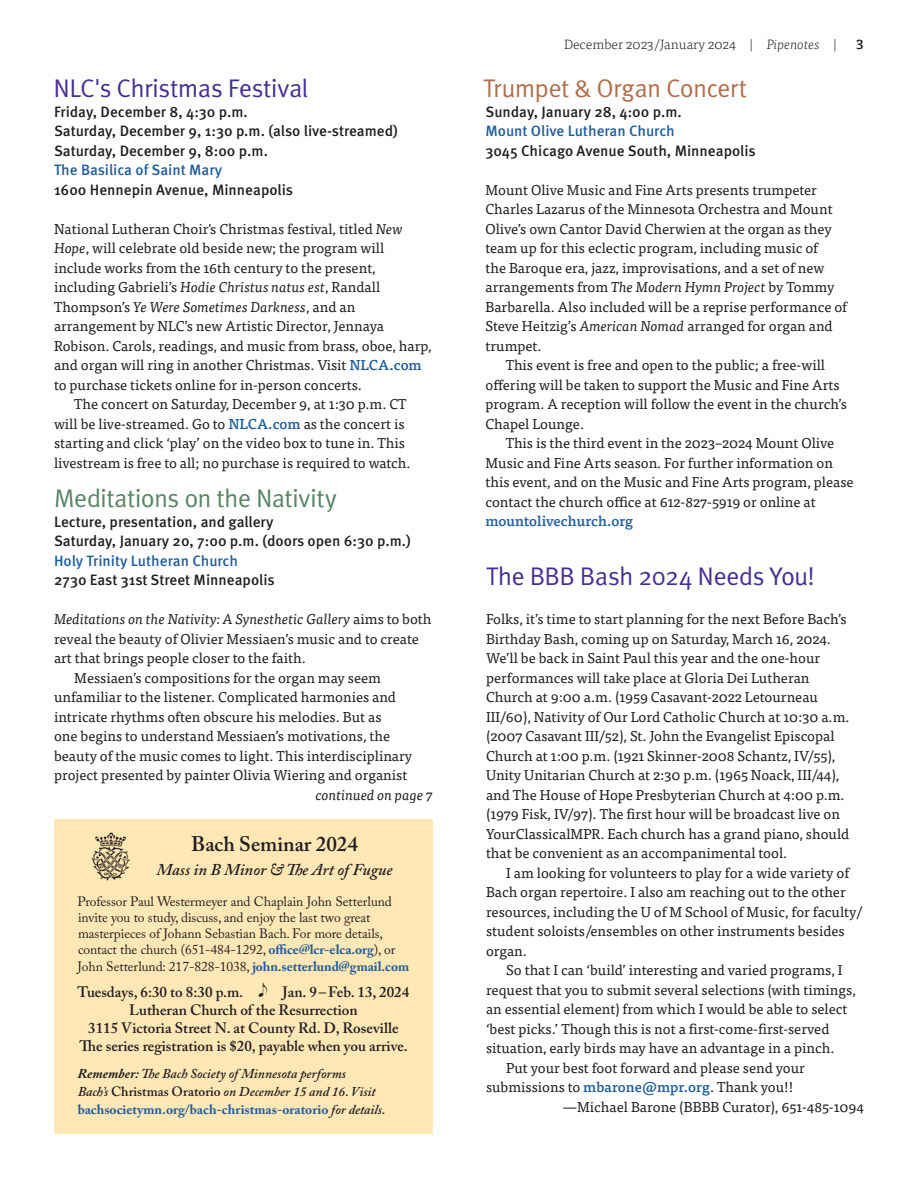
<style>
.page{position:relative;width:918px;height:1188px;background:#fff}
.page>*{position:absolute;margin:0;border:0;box-sizing:border-box;transform-origin:0 0}
.heading_interior__purple{font:25.5px "Meta Pro Norm";letter-spacing:-.025em;color:#472f92}
.t1{font:25.5px "Meta Pro Norm";letter-spacing:-.025em;color:#598466}
.t2{font:25.5px "Meta Pro Norm";letter-spacing:-.03em;color:#b16f4b}
.t3{font:600 21px "Adobe Caslon Pro";color:#231f20}
.t4{font:italic 600 16.5px "Adobe Caslon Pro";color:#231f20}
.event_subhead{font:500 15px/19.5px "Meta Pro";color:#231f20}
.details{font:600 15px "Adobe Caslon Pro";color:#231f20}
.event_subhead-2{font:500 15px "Meta Pro";color:#215e9e}
.body_text_para1{font:14.25px/19.5px "Tisa Pro";color:#231f20}
.body_text{font:14.25px/19.5px "Tisa Pro";color:#231f20}
.t5{font:italic 14.25px "Tisa Pro";color:#231f20}
.t6{font:500 14.25px "Tisa Pro";color:#215e9e}
.text{font:13.5px/16.2px "Adobe Caslon Pro";letter-spacing:-.005em;color:#231f20}
.t7{font:italic 600 13.5px/18px "Adobe Caslon Pro";color:#231f20}
.t8{font:300 13.5px "Tisa Pro";color:#231f20}
.t9{font:500 13.5px "Tisa Pro";color:#231f20}
.s1{font-style:italic}
.s2{font-weight:500;color:#215e9e}
.s3{font-style:normal}
.s4{font-weight:700;color:#215e9e}
.s5{font-weight:700}
.s6{font-weight:700;font-style:normal;color:#215e9e}
</style>
<div class="page">
<div style="left:54px;top:819px;width:379px;height:315px;background:#ffe8b6"></div>
<img style="left:92px;top:832px;width:38px;height:49px">
<p class="heading_interior__purple" style="left:53px;top:69px;width:257px">NLC's Christmas Festival</p>
<p class="event_subhead" style="left:54px;top:101px;width:195px">Friday, December 8, 4:30 p.m.</p>
<p class="event_subhead" style="left:54px;top:121px;width:346px">Saturday, December 9, 1:30 p.m. (also live-streamed)</p>
<p class="event_subhead" style="left:54px;top:140px;width:215px">Saturday, December 9, 8:00 p.m.</p>
<p class="event_subhead-2" style="left:54px;top:159px;width:170px">The Basilica of Saint Mary</p>
<p class="event_subhead" style="left:54px;top:179px;width:241px">1600 Hennepin Avenue, Minneapolis</p>
<p class="body_text_para1" style="left:54px;top:218px;width:379px">National Lutheran Choir's Christmas festival, titled <span class="s1">New Hope</span>, will celebrate old beside new; the program will include works from the 16th century to the present, including Gabrieli’s <span class="s1">Hodie Christus natus est</span>, Randall Thompson’s <span class="s1">Ye Were Sometimes Darkness</span>, and an arrangement by NLC’s new Artistic Director, Jennaya Robison. Carols, readings, and music from brass, oboe, harp, and organ will ring in another Christmas. Visit <span class="s2">NLCA.com </span>to purchase tickets online for in-person concerts.</p>
<p class="body_text" style="left:54px;top:394px;width:358px;text-indent:20px">The concert on Saturday, December 9, at 1:30 p.m. CT will be live-streamed. Go to <span class="s2">NLCA.com</span> as the concert is starting and click ‘play’ on the video box to tune in. This livestream is free to all; no purchase is required to watch.</p>
<h1 class="t1" style="left:54px;top:479px;width:284px">Meditations on the Nativity</h1>
<p class="event_subhead" style="left:54px;top:511px;width:358px">Lecture, presentation, and gallery<br>Saturday, January 20, 7:00 p.m. (doors open 6:30 p.m.)</p>
<p class="event_subhead-2" style="left:54px;top:549px;width:186px">Holy Trinity Lutheran Church</p>
<p class="event_subhead" style="left:54px;top:569px;width:222px">2730 East 31st Street Minneapolis</p>
<p class="t5" style="left:54px;top:609px;width:379px">Meditations on the Nativity: A Synesthetic Gallery <span class="s3">aims to both</span></p>
<p class="body_text_para1" style="left:54px;top:628px;width:366px">reveal the beauty of Olivier Messiaen’s music and to create</p>
<p class="body_text_para1" style="left:54px;top:647px;width:253px">art that brings people closer to the faith.</p>
<p class="body_text_para1" style="left:74px;top:667px;width:308px">Messiaen’s compositions for the organ may seem</p>
<p class="body_text_para1" style="left:54px;top:686px;width:344px">unfamiliar to the listener. Complicated harmonies and</p>
<p class="body_text_para1" style="left:54px;top:706px;width:329px">intricate rhythms often obscure his melodies. But as</p>
<p class="body_text_para1" style="left:54px;top:725px;width:338px">one begins to understand Messiaen’s motivations, the</p>
<p class="body_text_para1" style="left:54px;top:745px;width:360px">beauty of the music comes to light. This interdisciplinary</p>
<p class="body_text_para1" style="left:54px;top:764px;width:355px">project presented by painter Olivia Wiering and organist</p>
<p class="t5" style="left:316px;top:784px;width:119px">continued on page 7</p>
<h2 class="t3" style="left:191px;top:832px;width:168px">Bach Seminar 2024</h2>
<p class="t4" style="left:157px;top:860px;width:237px">Mass in B Minor &amp; The Art of Fugue</p>
<p class="text" style="left:78px;top:893px;width:333px">Professor Paul Westermeyer and Chaplain John Setterlund invite you to study, discuss, and enjoy the last two great masterpieces of Johann Sebastian Bach. For more details, contact the church (651-484-1292, <span class="s4">office@lcr-elca.org</span>), or John Setterlund: 217-828-1038, <span class="s4">john.setterlund@gmail.com</span></p>
<p class="details" style="left:78px;top:983px;width:333px">Tuesdays, 6:30 to 8:30 p.m. ♪ Jan. 9 –Feb. 13, 2024</p>
<p class="details" style="left:129px;top:1001px;width:230px">Lutheran Church of the Resurrection</p>
<p class="details" style="left:88px;top:1019px;width:312px">3115 Victoria Street N. at County Rd. D, Roseville</p>
<p class="details" style="left:79px;top:1037px;width:330px">The series registration is $20, payable when you arrive.</p>
<p class="t7" style="left:78px;top:1064px;width:309px"><span class="s5">Remember:</span> The Bach Society of Minnesota performs<br>Bach’s <span class="s3">Christmas Oratorio</span> on December 15 and 16. Visit <span class="s6">bachsocietymn.org/bach-christmas-oratorio</span> for details.</p>
<p class="t8" style="left:564px;top:35px;width:274px">December 2023/January 2024 | <span class="s1">Pipenotes</span> |</p>
<p class="t9" style="left:856px;top:34px;width:9px">3</p>
<h1 class="t2" style="left:483px;top:69px;width:265px">Trumpet &amp; Organ Concert</h1>
<p class="event_subhead" style="left:485px;top:101px;width:198px">Sunday, January 28, 4:00 p.m.</p>
<p class="event_subhead-2" style="left:485px;top:120px;width:191px">Mount Olive Lutheran Church</p>
<p class="event_subhead" style="left:485px;top:140px;width:272px">3045 Chicago Avenue South, Minneapolis</p>
<p class="body_text_para1" style="left:485px;top:179px;width:333px">Mount Olive Music and Fine Arts presents trumpeter</p>
<p class="body_text_para1" style="left:485px;top:199px;width:349px">Charles Lazarus of the Minnesota Orchestra and Mount</p>
<p class="body_text_para1" style="left:485px;top:218px;width:348px">Olive’s own Cantor David Cherwien at the organ as they</p>
<p class="body_text_para1" style="left:485px;top:238px;width:334px">team up for this eclectic program, including music of</p>
<p class="body_text_para1" style="left:485px;top:257px;width:341px">the Baroque era, jazz, improvisations, and a set of new</p>
<p class="body_text_para1" style="left:485px;top:277px;width:351px">arrangements from <span class="s1">The Modern Hymn Project</span> by Tommy</p>
<p class="body_text_para1" style="left:485px;top:296px;width:363px">Barbarella. Also included will be a reprise performance of</p>
<p class="body_text_para1" style="left:485px;top:316px;width:349px">Steve Heitzig’s <span class="s1">American Nomad</span> arranged for organ and</p>
<p class="body_text_para1" style="left:485px;top:335px;width:58px">trumpet.</p>
<p class="body_text_para1" style="left:506px;top:355px;width:321px">This event is free and open to the public; a free-will</p>
<p class="body_text_para1" style="left:485px;top:374px;width:356px">offering will be taken to support the Music and Fine Arts</p>
<p class="body_text_para1" style="left:485px;top:394px;width:363px">program. A reception will follow the event in the church’s</p>
<p class="body_text_para1" style="left:485px;top:413px;width:100px">Chapel Lounge.</p>
<p class="body_text_para1" style="left:506px;top:433px;width:330px">This is the third event in the 2023–2024 Mount Olive</p>
<p class="body_text_para1" style="left:485px;top:452px;width:349px">Music and Fine Arts season. For further information on</p>
<p class="body_text_para1" style="left:485px;top:472px;width:370px">this event, and on the Music and Fine Arts program, please</p>
<p class="body_text_para1" style="left:485px;top:491px;width:332px">contact the church office at 612-827-5919 or online at</p>
<p class="t6" style="left:485px;top:510px;width:149px">mountolivechurch.org</p>
<h1 class="heading_interior__purple" style="left:486px;top:557px;width:331px">The BBB Bash 2024 Needs You!</h1>
<p class="body_text_para1" style="left:486px;top:608px;width:365px">Folks, it’s time to start planning for the next Before Bach’s Birthday Bash, coming up on Saturday, March 16, 2024.<br>We’ll be back in Saint Paul this year and the one-hour performances will take place at Gloria Dei Lutheran Church at 9:00 a.m. (1959 Casavant-2022 Letourneau III/60), Nativity of Our Lord Catholic Church at 10:30 a.m. (2007 Casavant III/52), St. John the Evangelist Episcopal Church at 1:00 p.m. (1921 Skinner-2008 Schantz, IV/55), Unity Unitarian Church at 2:30 p.m. (1965 Noack, III/44), and The House of Hope Presbyterian Church at 4:00 p.m. (1979 Fisk, IV/97). The first hour will be broadcast live on YourClassicalMPR. Each church has a grand piano, should that be convenient as an accompanimental tool.</p>
<p class="body_text_para1" style="left:486px;top:862px;width:378px;text-indent:20px">I am looking for volunteers to play for a wide variety of Bach organ repertoire. I also am reaching out to the other resources, including the U of M School of Music, for faculty/ student soloists/ensembles on other instruments besides organ.</p>
<p class="body_text_para1" style="left:506px;top:959px;width:338px">So that I can ‘build’ interesting and varied programs, I</p>
<p class="body_text_para1" style="left:486px;top:979px;width:372px">request that you to submit several selections (with timings,</p>
<p class="body_text_para1" style="left:486px;top:998px;width:363px">an essential element) from which I would be able to select</p>
<p class="body_text_para1" style="left:486px;top:1018px;width:345px">‘best picks.’ Though this is not a first-come-first-served</p>
<p class="body_text_para1" style="left:486px;top:1037px;width:350px">situation, early birds may have an advantage in a pinch.</p>
<p class="body_text_para1" style="left:506px;top:1057px;width:300px">Put your best foot forward and please send your</p>
<p class="body_text_para1" style="left:486px;top:1076px;width:309px">submissions to <span class="s2">mbarone@mpr.org</span>. Thank you!!</p>
<p class="body_text_para1" style="left:563px;top:1096px;width:303px">—Michael Barone (BBBB Curator), 651-485-1094</p>
</div>
